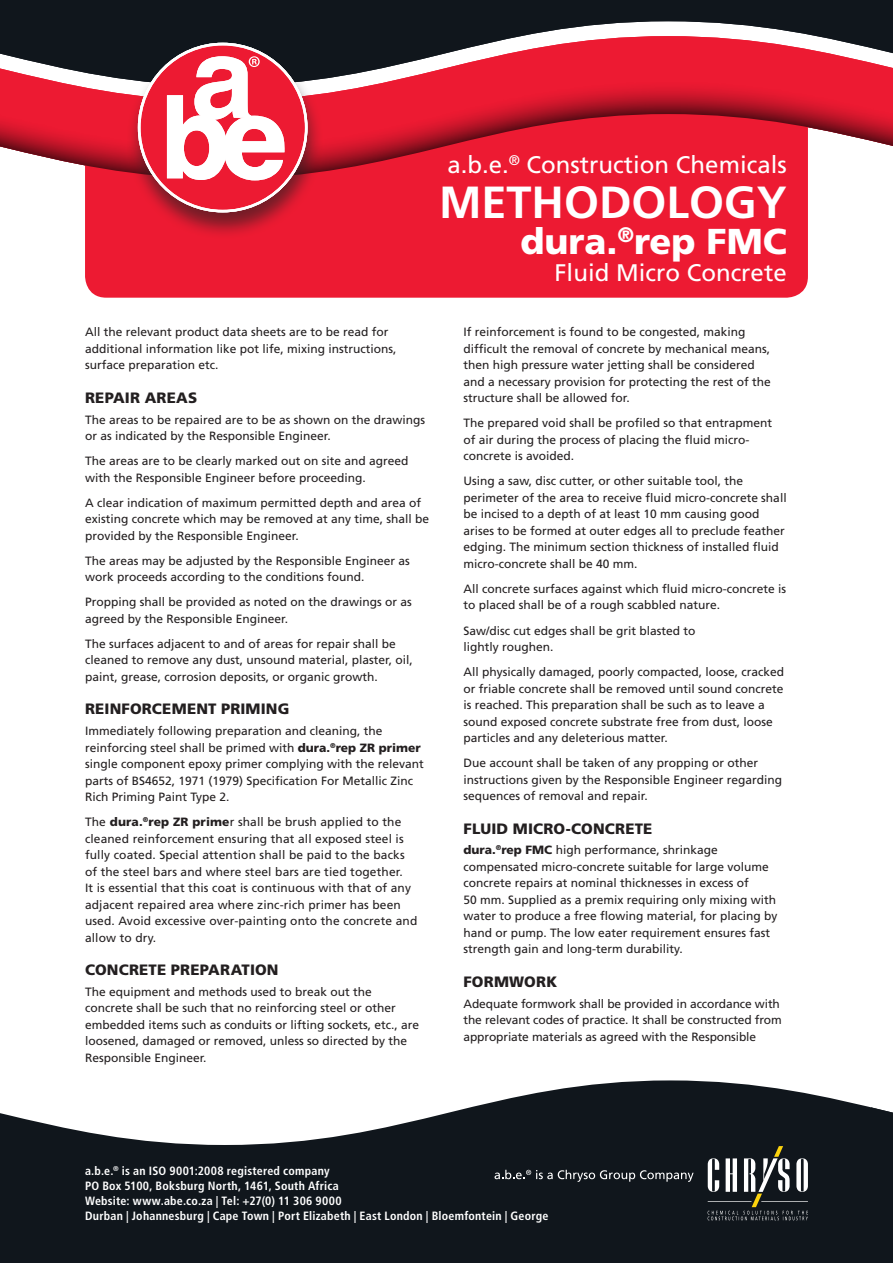
<style>
.page{position:relative;width:893px;height:1263px;background:#fff}
.page>*{position:absolute;margin:0;border:0;box-sizing:border-box;transform-origin:0 0}
.Main_Heading{font:700 45px "Frutiger LT";color:#fff}
.Main_Heading_sml{font:900 36px "Frutiger LT";color:#fff}
.Main_Heading_sml-2{font:24px "Frutiger LT";color:#fff}
.SUBHEAD{font:900 15px "Frutiger LT";letter-spacing:.01em;color:#231f20}
.t1{font:12px/16.5px "Frutiger LT";color:#231f20}
.t2{font:700 condensed 12px/15px "Frutiger LT";letter-spacing:.015em;color:#fff}
.s1{font-weight:900}
</style>
<div class="page">
<div style="left:85px;top:108px;width:723px;height:190px;background:#ed1a32;border-radius:21px"></div>
<svg style="left:0;top:1080px;width:893px;height:183px;fill:#10161c"></svg>
<svg style="left:0;top:86px;width:893px;height:86px"></svg>
<svg style="left:0;top:0;width:893px;height:86px;fill:#10161c"></svg>
<div style="left:126px;top:42px;width:197px;height:197px;background:#231f20;opacity:.6"></div>
<svg style="left:138px;top:43px;width:170px;height:169px"></svg>
<svg style="left:708px;top:1146px;width:100px;height:74px"></svg>
<svg style="left:494px;top:1170px;width:200px;height:12px"></svg>
<h3 class="Main_Heading_sml-2" style="left:447px;top:151px;width:341px">a.b.e.<sup>®</sup> Construction Chemicals</h3>
<p class="Main_Heading" style="left:439px;top:176px;width:349px">METHODOLOGY</p>
<p class="Main_Heading_sml" style="left:520px;top:219px;width:268px">dura.<sup>®</sup>rep FMC</p>
<p class="Main_Heading_sml-2" style="left:555px;top:258px;width:234px">Fluid Micro Concrete</p>
<p class="t1" style="left:85px;top:324px;width:313px">All the relevant product data sheets are to be read for additional information like pot life, mixing instructions, surface preparation etc.</p>
<p class="SUBHEAD" style="left:85px;top:389px;width:114px">REPAIR AREAS</p>
<p class="t1" style="left:85px;top:411px;width:342px">The areas to be repaired are to be as shown on the drawings or as indicated by the Responsible Engineer.</p>
<p class="t1" style="left:85px;top:453px;width:325px">The areas are to be clearly marked out on site and agreed with the Responsible Engineer before proceeding.</p>
<p class="t1" style="left:85px;top:494px;width:346px">A clear indication of maximum permitted depth and area of existing concrete which may be removed at any time, shall be provided by the Responsible Engineer.</p>
<p class="t1" style="left:85px;top:552px;width:326px">The areas may be adjusted by the Responsible Engineer as work proceeds according to the conditions found.</p>
<p class="t1" style="left:85px;top:594px;width:328px">Propping shall be provided as noted on the drawings or as agreed by the Responsible Engineer.</p>
<p class="t1" style="left:85px;top:635px;width:329px">The surfaces adjacent to and of areas for repair shall be cleaned to remove any dust, unsound material, plaster, oil, paint, grease, corrosion deposits, or organic growth.</p>
<p class="SUBHEAD" style="left:85px;top:700px;width:206px">REINFORCEMENT PRIMING</p>
<p class="t1" style="left:85px;top:723px;width:340px">Immediately following preparation and cleaning, the reinforcing steel shall be primed with <span class="s1">dura.</span><sup>®</sup><span class="s1">rep ZR primer </span>single component epoxy primer complying with the relevant parts of BS4652, 1971 (1979) Specification For Metallic Zinc Rich Priming Paint Type 2.</p>
<p class="t1" style="left:85px;top:814px;width:334px">The <span class="s1">dura.</span><sup>®</sup><span class="s1">rep ZR prime</span>r shall be brush applied to the cleaned reinforcement ensuring that all exposed steel is fully coated. Special attention shall be paid to the backs of the steel bars and where steel bars are tied together.<br>It is essential that this coat is continuous with that of any adjacent repaired area where zinc-rich primer has been used. Avoid excessive over-painting onto the concrete and allow to dry.</p>
<p class="SUBHEAD" style="left:85px;top:961px;width:195px">CONCRETE PREPARATION</p>
<p class="t1" style="left:85px;top:983px;width:336px">The equipment and methods used to break out the concrete shall be such that no reinforcing steel or other embedded items such as conduits or lifting sockets, etc., are loosened, damaged or removed, unless so directed by the Responsible Engineer.</p>
<p class="t1" style="left:463px;top:324px;width:309px">If reinforcement is found to be congested, making difficult the removal of concrete by mechanical means, then high pressure water jetting shall be considered and a necessary provision for protecting the rest of the structure shall be allowed for.</p>
<p class="t1" style="left:463px;top:415px;width:310px">The prepared void shall be profiled so that entrapment of air during the process of placing the fluid micro&shy;concrete is avoided.</p>
<p class="t1" style="left:463px;top:473px;width:325px">Using a saw, disc cutter, or other suitable tool, the perimeter of the area to receive fluid micro-concrete shall be incised to a depth of at least 10 mm causing good arises to be formed at outer edges all to preclude feather edging. The minimum section thickness of installed fluid micro-concrete shall be 40 mm.</p>
<p class="t1" style="left:463px;top:581px;width:324px">All concrete surfaces against which fluid micro-concrete is to placed shall be of a rough scabbled nature.</p>
<p class="t1" style="left:463px;top:622px;width:234px">Saw/disc cut edges shall be grit blasted to lightly roughen.</p>
<p class="t1" style="left:463px;top:664px;width:322px">All physically damaged, poorly compacted, loose, cracked or friable concrete shall be removed until sound concrete is reached. This preparation shall be such as to leave a sound exposed concrete substrate free from dust, loose particles and any deleterious matter.</p>
<p class="t1" style="left:463px;top:755px;width:320px">Due account shall be taken of any propping or other instructions given by the Responsible Engineer regarding sequences of removal and repair.</p>
<p class="SUBHEAD" style="left:463px;top:819px;width:190px">FLUID MICRO-CONCRETE</p>
<p class="t1" style="left:463px;top:842px;width:316px"><span class="s1">dura.</span><sup>®</sup><span class="s1">rep FMC</span> high performance, shrinkage compensated micro-concrete suitable for large volume concrete repairs at nominal thicknesses in excess of<br>50 mm. Supplied as a premix requiring only mixing with water to produce a free flowing material, for placing by hand or pump. The low eater requirement ensures fast strength gain and long-term durability.</p>
<p class="SUBHEAD" style="left:463px;top:972px;width:95px">FORMWORK</p>
<p class="t1" style="left:463px;top:995px;width:320px">Adequate formwork shall be provided in accordance with the relevant codes of practice. It shall be constructed from appropriate materials as agreed with the Responsible</p>
<p class="t2" style="left:85px;top:1164px;width:465px">a.b.e.<sup>®</sup> is an ISO 9001:2008 registered company<br>PO Box 5100, Boksburg North, 1461, South Africa<br>Website: www.abe.co.za | Tel: +27(0) 11 306 9000<br>Durban | Johannesburg | Cape Town | Port Elizabeth | East London | Bloemfontein | George</p>
</div>
